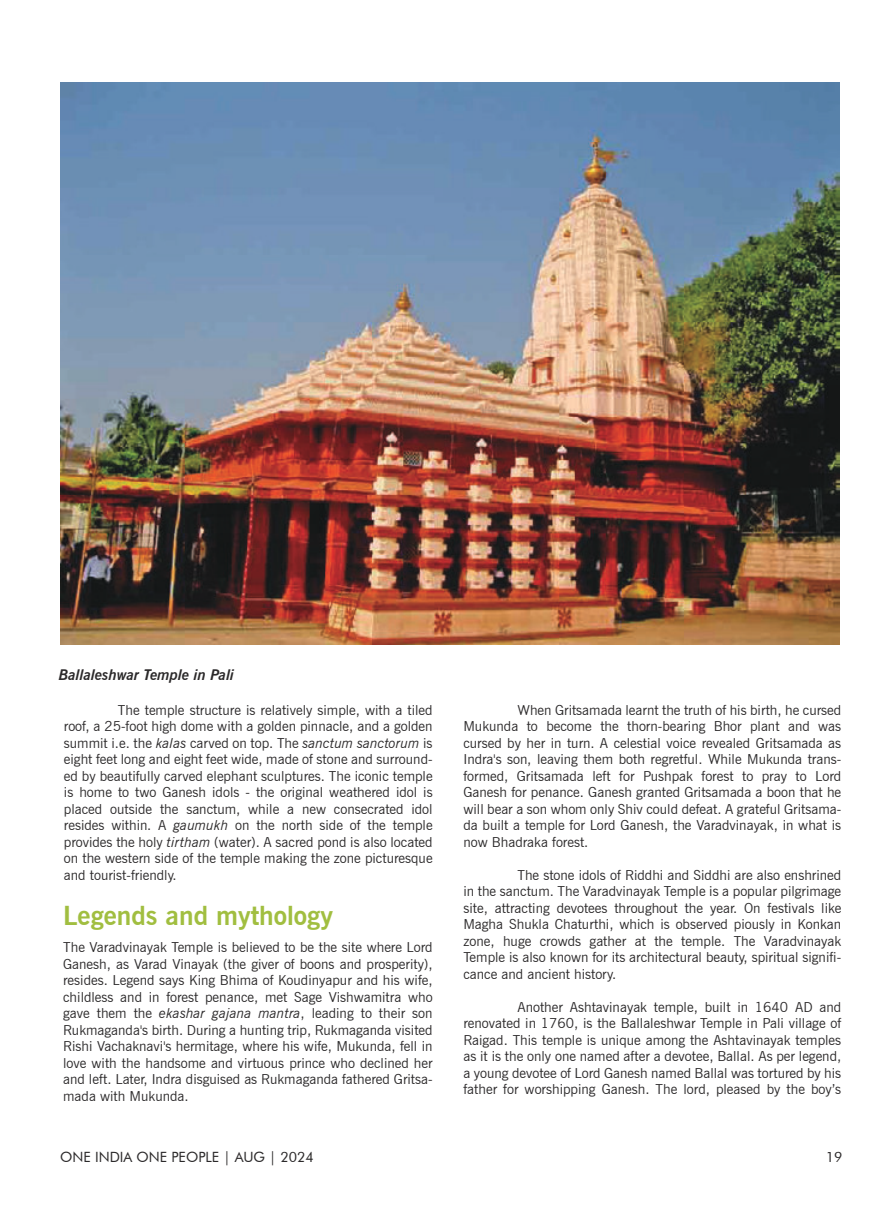
<style>
.page{position:relative;width:893px;height:1214px;background:#fff}
.page>*{position:absolute;margin:0;border:0;box-sizing:border-box;transform-origin:0 0}
.t1{font:700 26.1px "News Gothic BT";color:#a1be40}
.t2{font:italic 700 14.85px "News Gothic BT";color:#2b292a}
.t3{font:14.1px "Futura BT";color:#2b292a}
.t4{font:13.8px/16.5px "News Gothic BT";color:#2b292a;text-align:justify}
.s1{font-style:italic}
</style>
<div class="page">
<img style="left:60px;top:83px;width:780px;height:561px">
<p class="t2" style="left:59px;top:669px;width:177px">Ballaleshwar Temple in Pali</p>
<p class="t4" style="left:64px;top:702px;width:370px;text-indent:54px">The temple structure is relatively simple, with a tiled roof, a 25-foot high dome with a golden pinnacle, and a golden summit i.e. the <span class="s1">kalas</span> carved on top. The <span class="s1">sanctum sanctorum</span> is eight feet long and eight feet wide, made of stone and surround&shy;ed by beautifully carved elephant sculptures. The iconic temple is home to two Ganesh idols - the original weathered idol is placed outside the sanctum, while a new consecrated idol resides within. A <span class="s1">gaumukh</span> on the north side of the temple provides the holy <span class="s1">tirtham</span> (water). A sacred pond is also located on the western side of the temple making the zone picturesque and tourist-friendly.</p>
<h1 class="t1" style="left:63px;top:905px;width:271px">Legends and mythology</h1>
<p class="t4" style="left:63px;top:940px;width:371px">The Varadvinayak Temple is believed to be the site where Lord Ganesh, as Varad Vinayak (the giver of boons and prosperity), resides. Legend says King Bhima of Koudinyapur and his wife, childless and in forest penance, met Sage Vishwamitra who gave them the <span class="s1">ekashar gajana mantra</span>, leading to their son Rukmaganda's birth. During a hunting trip, Rukmaganda visited Rishi Vachaknavi's hermitage, where his wife, Mukunda, fell in love with the handsome and virtuous prince who declined her and left. Later, Indra disguised as Rukmaganda fathered Gritsa&shy;mada with Mukunda.</p>
<p class="t3" style="left:60px;top:1151px;width:255px">ONE INDIA ONE PEOPLE | AUG | 2024</p>
<p class="t4" style="left:463px;top:702px;width:379px;text-indent:54px">When Gritsamada learnt the truth of his birth, he cursed Mukunda to become the thorn-bearing Bhor plant and was cursed by her in turn. A celestial voice revealed Gritsamada as Indra's son, leaving them both regretful. While Mukunda trans&shy;formed, Gritsamada left for Pushpak forest to pray to Lord Ganesh for penance. Ganesh granted Gritsamada a boon that he will bear a son whom only Shiv could defeat. A grateful Gritsama&shy;da built a temple for Lord Ganesh, the Varadvinayak, in what is now Bhadraka forest.</p>
<p class="t4" style="left:463px;top:867px;width:379px;text-indent:54px">The stone idols of Riddhi and Siddhi are also enshrined in the sanctum. The Varadvinayak Temple is a popular pilgrimage site, attracting devotees throughout the year. On festivals like Magha Shukla Chaturthi, which is observed piously in Konkan zone, huge crowds gather at the temple. The Varadvinayak Temple is also known for its architectural beauty, spiritual signifi&shy;cance and ancient history.</p>
<p class="t4" style="left:463px;top:999px;width:379px;text-indent:54px">Another Ashtavinayak temple, built in 1640 AD and renovated in 1760, is the Ballaleshwar Temple in Pali village of Raigad. This temple is unique among the Ashtavinayak temples as it is the only one named after a devotee, Ballal. As per legend, a young devotee of Lord Ganesh named Ballal was tortured by his father for worshipping Ganesh. The lord, pleased by the boyís</p>
<p class="t3" style="left:826px;top:1151px;width:18px">19</p>
</div>
